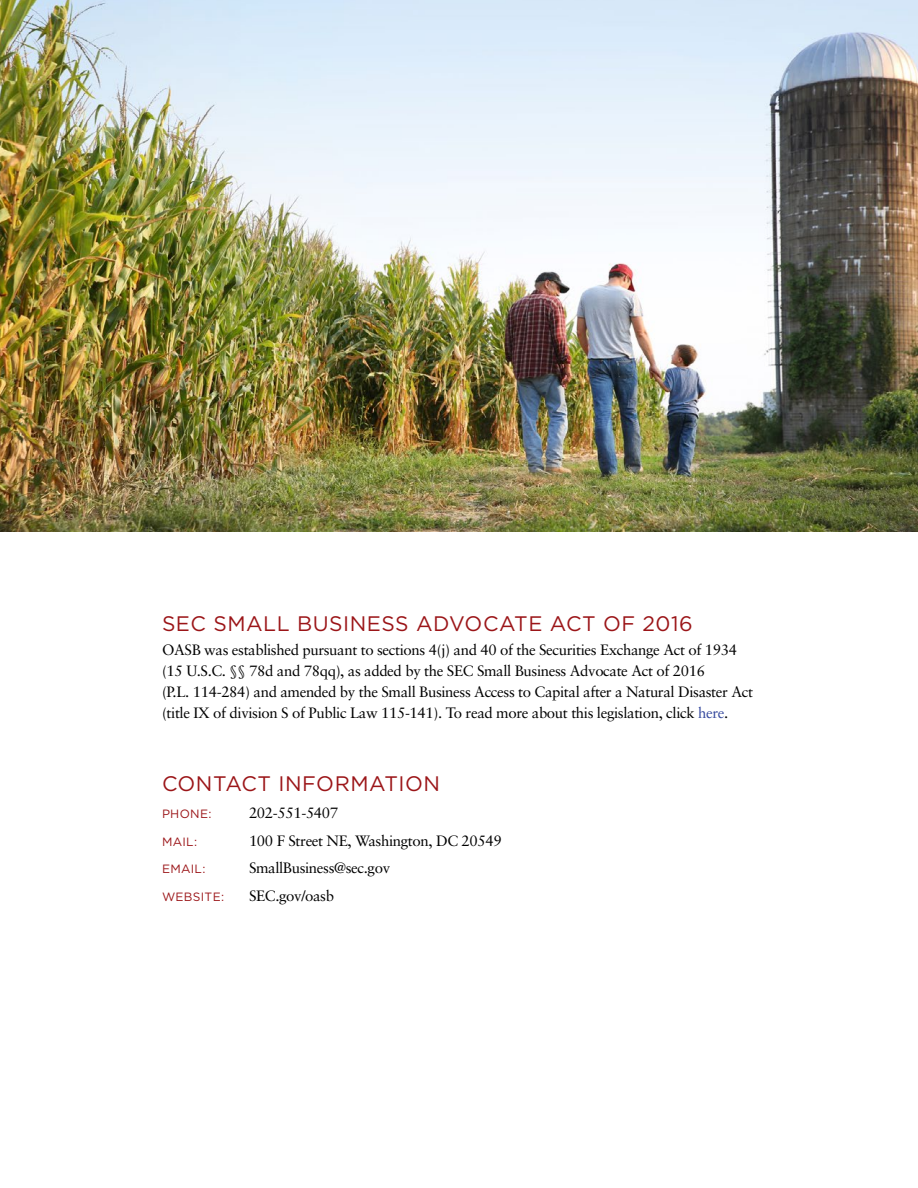
<style>
.page{position:relative;width:918px;height:1188px;background:#fff}
.page>*{position:absolute;margin:0;border:0;box-sizing:border-box;transform-origin:0 0}
.Heading_1{font:21px "Gotham HTF";letter-spacing:.025em;color:#9b1518}
.Body_Text{font:15px/21px "Sabon";letter-spacing:-.025em;color:#000}
.t1{font:12px "Gotham HTF";letter-spacing:.025em;color:#9b1518}
.s1{color:#35499e}
</style>
<div class="page">
<img style="left:0;top:0;width:918px;height:531px">
<p class="Heading_1" style="left:162px;top:612px;width:532px">SEC SMALL BUSINESS ADVOCATE ACT OF 2016</p>
<p class="Body_Text" style="left:162px;top:640px;width:593px">OASB was established pursuant to sections 4(j) and 40 of the Securities Exchange Act of 1934 (15 U.S.C. §§ 78d and 78qq), as added by the SEC Small Business Advocate Act of 2016<br>(P.L. 114-284) and amended by the Small Business Access to Capital after a Natural Disaster Act (title IX of division S of Public Law 115-141). To read more about this legislation, click <span class="s1">here</span>.</p>
<p class="Heading_1" style="left:162px;top:772px;width:280px">CONTACT INFORMATION</p>
<p class="t1" style="left:162px;top:808px;width:51px">PHONE:</p>
<p class="Body_Text" style="left:249px;top:803px;width:91px">202-551-5407</p>
<p class="t1" style="left:162px;top:835px;width:37px">MAIL:</p>
<p class="Body_Text" style="left:249px;top:830px;width:254px">100 F Street NE, Washington, DC 20549</p>
<p class="t1" style="left:162px;top:863px;width:45px">EMAIL:</p>
<p class="Body_Text" style="left:249px;top:858px;width:143px">SmallBusiness@sec.gov</p>
<p class="t1" style="left:162px;top:890px;width:64px">WEBSITE:</p>
<p class="Body_Text" style="left:249px;top:885px;width:87px">SEC.gov/oasb</p>
</div>
